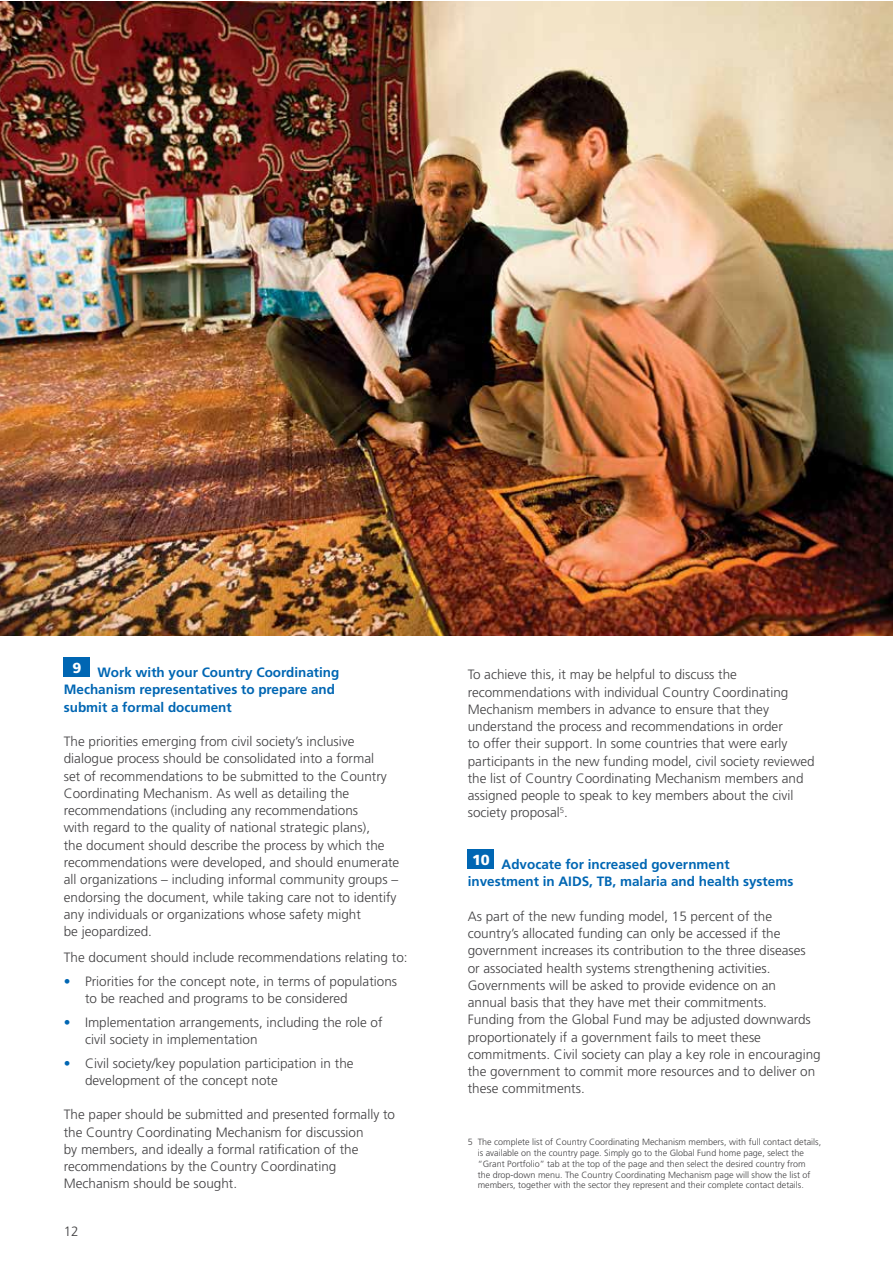
<style>
.page{position:relative;width:893px;height:1263px;background:#fff}
.page>*{position:absolute;margin:0;border:0;box-sizing:border-box;transform-origin:0 0}
.t1{font:300 13.5px/17.2px "Frutiger";color:#414042}
.t2{font:700 13.5px/17.2px "Frutiger";color:#0066b3}
.t3{font:300 9px/10.8px "Frutiger";color:#414042}
</style>
<div class="page">
<div style="left:64px;top:657px;width:26px;height:20px;background:#0066b3"></div>
<div style="left:468px;top:849px;width:26px;height:20px;background:#0066b3"></div>
<img style="left:0;top:1px;width:892px;height:634px">
<p class="t2" style="left:64px;top:664px;width:277px;text-indent:9px"><sup>9</sup> Work with your Country Coordinating<br>Mechanism representatives to prepare and submit a formal document</p>
<p class="t1" style="left:64px;top:733px;width:337px">The priorities emerging from civil society’s inclusive dialogue process should be consolidated into a formal<br>set of recommendations to be submitted to the Country Coordinating Mechanism. As well as detailing the recommendations (including any recommendations<br>with regard to the quality of national strategic plans),<br>the document should describe the process by which the recommendations were developed, and should enumerate all organizations – including informal community groups – endorsing the document, while taking care not to identify any individuals or organizations whose safety might<br>be jeopardized.</p>
<p class="t1" style="left:85px;top:946px;width:324px;line-height:23.7px;text-indent:-21px">The document should include recommendations relating to:<br>Priorities for the concept note, in terms of populations</p>
<p class="t1" style="left:85px;top:986px;width:299px;line-height:23.7px">to be reached and programs to be considered<br>Implementation arrangements, including the role of</p>
<p class="t1" style="left:85px;top:1027px;width:270px;line-height:23.7px">civil society in implementation<br>Civil society/key population participation in the</p>
<p class="t1" style="left:85px;top:1071px;width:194px">development of the concept note</p>
<p class="t1" style="left:64px;top:1106px;width:333px">The paper should be submitted and presented formally to the Country Coordinating Mechanism for discussion<br>by members, and ideally a formal ratification of the recommendations by the Country Coordinating Mechanism should be sought.</p>
<p class="t1" style="left:64px;top:1223px;width:17px">12</p>
<p class="t1" style="left:468px;top:666px;width:349px">To achieve this, it may be helpful to discuss the recommendations with individual Country Coordinating Mechanism members in advance to ensure that they understand the process and recommendations in order<br>to offer their support. In some countries that were early participants in the new funding model, civil society reviewed the list of Country Coordinating Mechanism members and assigned people to speak to key members about the civil society proposal<sup>5</sup>.</p>
<p class="t2" style="left:468px;top:856px;width:327px;text-indent:4px"><sup>10</sup> Advocate for increased government investment in AIDS, TB, malaria and health systems</p>
<p class="t1" style="left:468px;top:907px;width:354px">As part of the new funding model, 15 percent of the country’s allocated funding can only be accessed if the government increases its contribution to the three diseases or associated health systems strengthening activities.<br>Governments will be asked to provide evidence on an<br>annual basis that they have met their commitments.<br>Funding from the Global Fund may be adjusted downwards proportionately if a government fails to meet these commitments. Civil society can play a key role in encouraging the government to commit more resources and to deliver on these commitments.</p>
<p class="t3" style="left:478px;top:1137px;width:345px;text-indent:-10px">5 The complete list of Country Coordinating Mechanism members, with full contact details, is available on the country page. Simply go to the Global Fund home page, select the “Grant Portfolio” tab at the top of the page and then select the desired country from<br>the drop-down menu. The Country Coordinating Mechanism page will show the list of members, together with the sector they represent and their complete contact details.</p>
</div>
